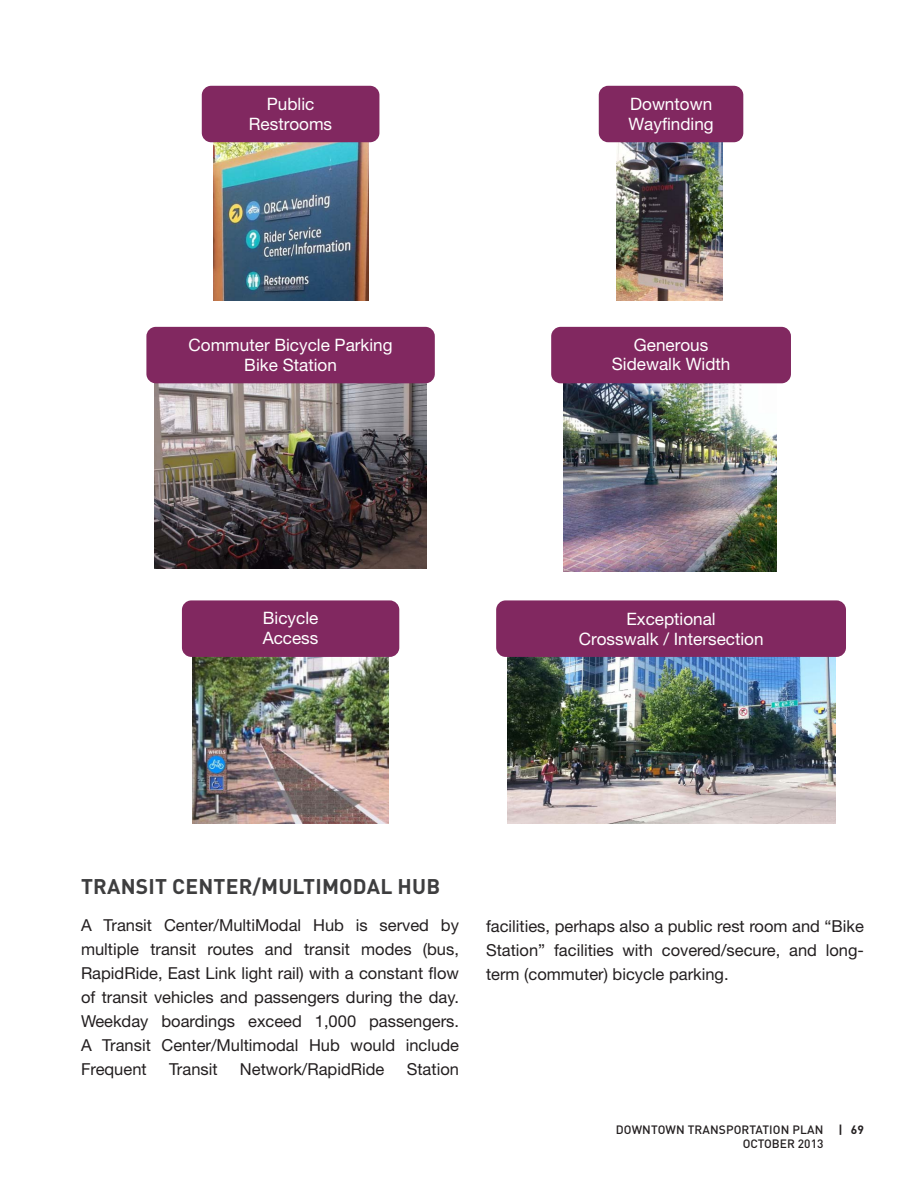
<style>
.page{position:relative;width:918px;height:1188px;background:#fff}
.page>*{position:absolute;margin:0;border:0;box-sizing:border-box;transform-origin:0 0}
.COB_S1__Subheading_1{font:700 21px "DIN Pro";letter-spacing:.01em;color:#3e3e3f}
.t1{font:17.1px/20px "Helvetica Neue LT Std";color:#fff;text-align:center}
.COB_Body{font:16.5px/24px "Helvetica Neue LT Std";color:#231f20;text-align:justify}
.t2{font:500 12px/14.4px "DIN Pro";letter-spacing:.01em;color:#231f20}
.s1{font-weight:700}
</style>
<div class="page">
<img style="left:508px;top:657px;width:328px;height:167px">
<img style="left:213px;top:142px;width:155px;height:159px">
<img style="left:616px;top:142px;width:107px;height:158px">
<img style="left:155px;top:383px;width:272px;height:186px">
<img style="left:563px;top:383px;width:213px;height:188px">
<img style="left:193px;top:657px;width:196px;height:166px">
<div style="left:202px;top:86px;width:177px;height:56px;background:#812860;border-radius:9px"></div>
<div style="left:599px;top:86px;width:144px;height:56px;background:#812860;border-radius:9px"></div>
<div style="left:551px;top:327px;width:240px;height:56px;background:#812860;border-radius:9px"></div>
<div style="left:182px;top:600px;width:217px;height:57px;background:#812860;border-radius:9px"></div>
<div style="left:496px;top:600px;width:350px;height:57px;background:#812860;border-radius:9px"></div>
<div style="left:146px;top:327px;width:289px;height:56px;background:#812860;border-radius:9px"></div>
<p class="t1" style="left:249px;top:94px;width:85px">Public<br>Restrooms</p>
<p class="t1" style="left:628px;top:94px;width:87px;text-align:left">Downtown<br>Wayfinding</p>
<p class="t1" style="left:189px;top:335px;width:206px">Commuter Bicycle Parking<br>Bike Station</p>
<p class="t1" style="left:612px;top:334px;width:120px">Generous<br>Sidewalk Width</p>
<p class="t1" style="left:263px;top:608px;width:57px;text-align:left">Bicycle<br>Access</p>
<p class="t1" style="left:579px;top:609px;width:186px">Exceptional<br>Crosswalk / Intersection</p>
<p class="COB_S1__Subheading_1" style="left:81px;top:868px;width:361px">TRANSIT CENTER/MULTIMODAL HUB</p>
<p class="COB_Body" style="left:81px;top:913px;width:380px">A Transit Center/MultiModal Hub is served by multiple transit routes and transit modes (bus, RapidRide, East Link light rail) with a constant flow of transit vehicles and passengers during the day.<br>Weekday boardings exceed 1,000 passengers.<br>A Transit Center/Multimodal Hub would include Frequent</p>
<p class="COB_Body" style="left:169px;top:1057px;width:50px">Transit</p>
<p class="COB_Body" style="left:240px;top:1057px;width:146px">Network/RapidRide</p>
<p class="COB_Body" style="left:407px;top:1057px;width:54px">Station</p>
<p class="COB_Body" style="left:486px;top:914px;width:380px">facilities, perhaps also a public rest room and “Bike Station” facilities with covered/secure, and long&shy;term (commuter) bicycle parking.</p>
<p class="t2" style="left:743px;top:1121px;width:123px;text-indent:-127px">DOWNTOWN TRANSPORTATION PLAN <span class="s1">| 69<br></span>OCTOBER 2013</p>
</div>
